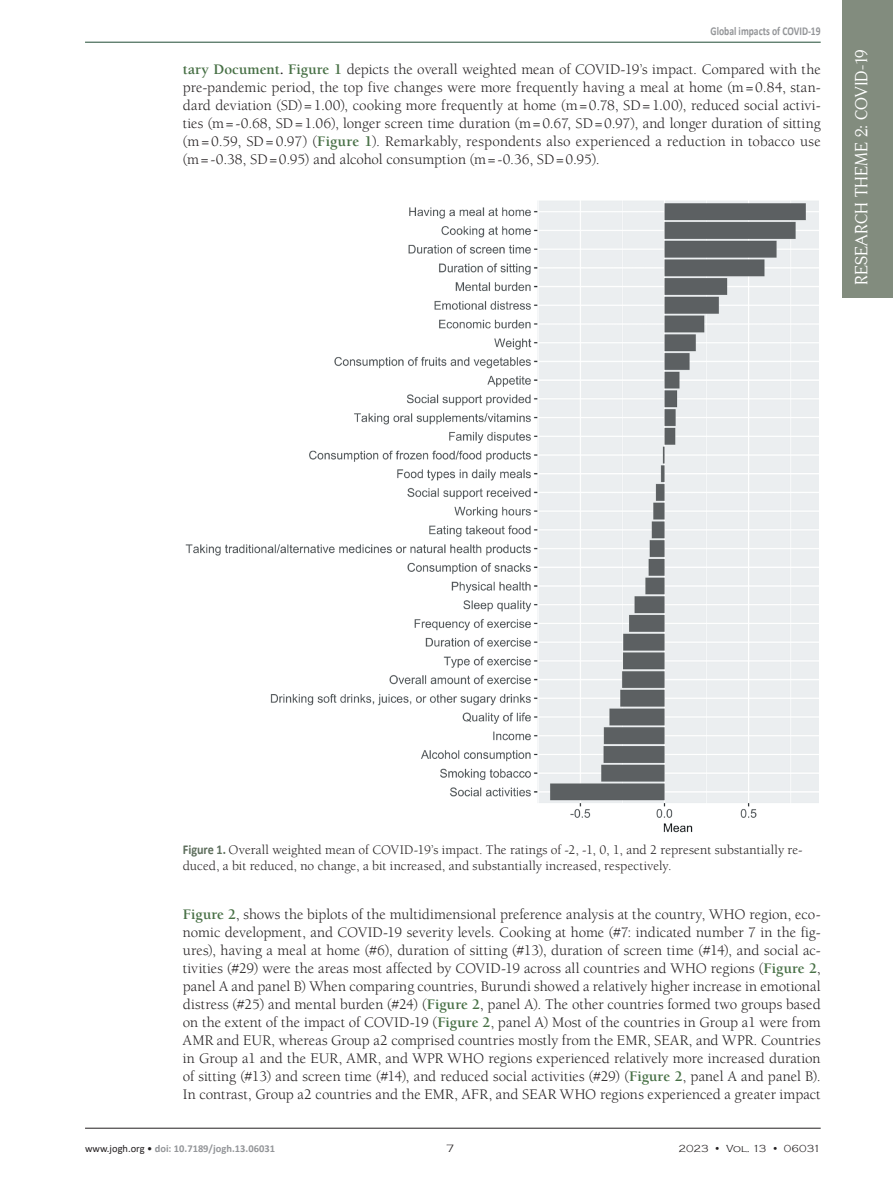
<style>
.page{position:relative;width:893px;height:1191px;background:#fff}
.page>*{position:absolute;margin:0;border:0;box-sizing:border-box;transform-origin:0 0}
.t1{font:17.1px "Centabel";letter-spacing:.005em;color:#fff}
.Tekst_Osnovni{font:15px/18px "Berkeley Std";color:#231f20;text-align:justify}
.potpisi_Figure_Table{font:13.5px/15.8px "Berkeley Std";letter-spacing:.005em;color:#231f20}
.t2{font:700 12px "Calibri";color:#939598;scale:.8 1}
.t3{font:300 10.95px "Copperplate Gothic";color:#231f20}
.t4{font:700 10.5px "Calibri";color:#939598}
.t5{font:300 10.5px "Copperplate Gothic";color:#231f20}
.s1{font-weight:700;color:#477045}
.s2{font-weight:700}
.s3{font-family:"Calibri";font-weight:700;color:#5d6e5c}
.s4{font-weight:400;color:#231f20}
</style>
<div class="page">
<hr style="left:85px;top:1128px;width:736px;height:1px;background:#231f20">
<hr style="left:85px;top:42px;width:736px;height:1px;background:#204c34">
<div style="left:842px;top:0;width:51px;height:298px;background:#828c7e"></div>
<img style="left:185px;top:200px;width:633px;height:632px">
<p class="t2" style="left:711px;top:22px;width:139px">Global impacts of COVID-19</p>
<p class="Tekst_Osnovni" style="left:183px;top:61px;width:639px"><span class="s1">tary Document</span><span class="s2">.</span> <span class="s1">Figure 1</span> depicts the overall weighted mean of COVID-19’s impact. Compared with the pre-pandemic period, the top five changes were more frequently having a meal at home (m=0.84, stan&shy;dard deviation (SD)=1.00), cooking more frequently at home (m=0.78, SD=1.00), reduced social activi&shy;ties (m=-0.68, SD=1.06), longer screen time duration (m=0.67, SD=0.97), and longer duration of sitting (m= 0.59, SD= 0.97) (<span class="s1">Figure 1</span>). Remarkably, respondents also experienced a reduction in tobacco use (m=-0.38, SD=0.95) and alcohol consumption (m=-0.36, SD=0.95).</p>
<p class="t1" style="left:851px;top:285px;width:237px;rotate:-90deg">RESEARCH THEME 2: COVID-19</p>
<p class="potpisi_Figure_Table" style="left:183px;top:842px;width:621px"><span class="s3">Figure 1.</span> Overall weighted mean of COVID-19’s impact. The ratings of -2, -1, 0, 1, and 2 represent substantially re&shy;duced, a bit reduced, no change, a bit increased, and substantially increased, respectively.</p>
<p class="Tekst_Osnovni" style="left:183px;top:905px;width:639px"><span class="s1">Figure 2</span>, shows the biplots of the multidimensional preference analysis at the country, WHO region, eco&shy;nomic development, and COVID-19 severity levels. Cooking at home (#7: indicated number 7 in the fig&shy;ures), having a meal at home (#6), duration of sitting (#13), duration of screen time (#14), and social ac&shy;tivities (#29) were the areas most affected by COVID-19 across all countries and WHO regions (<span class="s1">Figure 2</span>, panel A and panel B) When comparing countries, Burundi showed a relatively higher increase in emotional distress (#25) and mental burden (#24) (<span class="s1">Figure 2</span>, panel A). The other countries formed two groups based on the extent of the impact of COVID-19 (<span class="s1">Figure 2</span>, panel A) Most of the countries in Group a1 were from AMR and EUR, whereas Group a2 comprised countries mostly from the EMR, SEAR, and WPR. Countries in Group a1 and the EUR, AMR, and WPR WHO regions experienced relatively more increased duration of sitting (#13) and screen time (#14), and reduced social activities (#29) (<span class="s1">Figure 2</span>, panel A and panel B).<br>In contrast, Group a2 countries and the EMR, AFR, and SEAR WHO regions experienced a greater impact</p>
<p class="t4" style="left:85px;top:1141px;width:191px"><span class="s4">www.jogh.org •</span> doi: 10.7189/jogh.13.06031</p>
<p class="t3" style="left:447px;top:1142px;width:9px">7</p>
<p class="t5" style="left:678px;top:1142px;width:144px">2023 • Vol. 13 • 06031</p>
</div>
